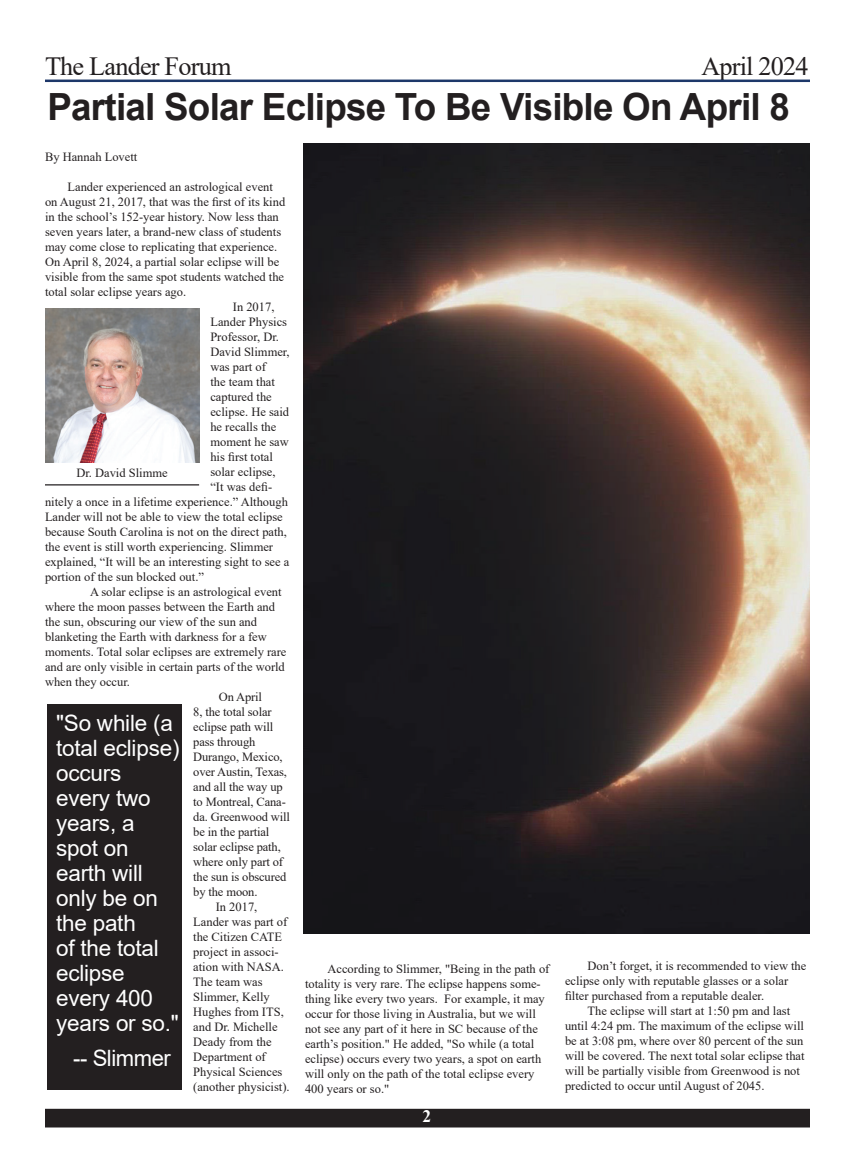
<style>
.page{position:relative;width:855px;height:1170px;background:#fff}
.page>*{position:absolute;margin:0;border:0;box-sizing:border-box;transform-origin:0 0}
.t1{font:700 37.5px "Arial";letter-spacing:-.02em;color:#231f20}
.t2{font:26.25px "Times New Roman";letter-spacing:-.03em;color:#231f20}
.t3{font:22.5px/25px "Arial";letter-spacing:-.01em;color:#fff}
.t4{font:700 17.5px "Times New Roman";color:#fff}
.t5{font:12.5px/15px "Times New Roman";color:#231f20}
</style>
<div class="page">
<div style="left:46px;top:1109px;width:763px;height:18px;background:#231f20"></div>
<div style="left:45px;top:1109px;width:765px;height:19px;border:1px solid #231f20"></div>
<hr style="left:45px;top:80px;width:765px;height:2px;background:#1d3769">
<img style="left:303px;top:144px;width:507px;height:789px">
<img style="left:45px;top:308px;width:154px;height:154px">
<hr style="left:45px;top:484px;width:154px;height:2px;background:#231f20">
<div style="left:48px;top:704px;width:134px;height:386px;background:#231f20"></div>
<h2 class="t2" style="left:45px;top:48px;width:188px">The Lander Forum</h2>
<h2 class="t2" style="left:701px;top:48px;width:109px">April 2024</h2>
<h1 class="t1" style="left:48px;top:80px;width:744px">Partial Solar Eclipse To Be Visible On April 8</h1>
<p class="t5" style="left:45px;top:149px;width:94px">By Hannah Lovett</p>
<p class="t5" style="left:68px;top:179px;width:207px">Lander experienced an astrological event</p>
<p class="t5" style="left:45px;top:194px;width:242px">on August 21, 2017, that was the first of its kind</p>
<p class="t5" style="left:45px;top:209px;width:235px">in the school’s 152-year history. Now less than</p>
<p class="t5" style="left:45px;top:224px;width:238px">seven years later, a brand-new class of students</p>
<p class="t5" style="left:45px;top:239px;width:234px">may come close to replicating that experience.</p>
<p class="t5" style="left:45px;top:254px;width:236px">On April 8, 2024, a partial solar eclipse will be</p>
<p class="t5" style="left:45px;top:269px;width:241px">visible from the same spot students watched the</p>
<p class="t5" style="left:45px;top:284px;width:143px">total solar eclipse years ago.</p>
<p class="t5" style="left:233px;top:299px;width:43px">In 2017,</p>
<p class="t5" style="left:210px;top:314px;width:78px">Lander Physics</p>
<p class="t5" style="left:210px;top:329px;width:70px">Professor, Dr.</p>
<p class="t5" style="left:210px;top:344px;width:81px">David Slimmer,</p>
<p class="t5" style="left:210px;top:359px;width:57px">was part of</p>
<p class="t5" style="left:210px;top:374px;width:66px">the team that</p>
<p class="t5" style="left:210px;top:389px;width:63px">captured the</p>
<p class="t5" style="left:210px;top:404px;width:80px">eclipse. He said</p>
<p class="t5" style="left:210px;top:419px;width:67px">he recalls the</p>
<p class="t5" style="left:210px;top:434px;width:80px">moment he saw</p>
<p class="t5" style="left:210px;top:449px;width:64px">his first total</p>
<p class="t5" style="left:210px;top:464px;width:67px">solar eclipse,</p>
<p class="t5" style="left:210px;top:479px;width:63px">“It was defi-</p>
<p class="t5" style="left:45px;top:494px;width:244px">nitely a once in a lifetime experience.” Although</p>
<p class="t5" style="left:45px;top:509px;width:239px">Lander will not be able to view the total eclipse</p>
<p class="t5" style="left:45px;top:524px;width:243px">because South Carolina is not on the direct path,</p>
<p class="t5" style="left:45px;top:539px;width:230px">the event is still worth experiencing. Slimmer</p>
<p class="t5" style="left:45px;top:554px;width:246px">explained, “It will be an interesting sight to see a</p>
<p class="t5" style="left:45px;top:569px;width:161px">portion of the sun blocked out.”</p>
<p class="t5" style="left:90px;top:584px;width:193px">A solar eclipse is an astrological event</p>
<p class="t5" style="left:45px;top:599px;width:232px">where the moon passes between the Earth and</p>
<p class="t5" style="left:45px;top:614px;width:214px">the sun, obscuring our view of the sun and</p>
<p class="t5" style="left:45px;top:629px;width:223px">blanketing the Earth with darkness for a few</p>
<p class="t5" style="left:45px;top:644px;width:243px">moments. Total solar eclipses are extremely rare</p>
<p class="t5" style="left:45px;top:659px;width:241px">and are only visible in certain parts of the world</p>
<p class="t5" style="left:45px;top:674px;width:87px">when they occur.</p>
<p class="t5" style="left:219px;top:689px;width:45px">On April</p>
<p class="t5" style="left:193px;top:704px;width:80px">8, the total solar</p>
<p class="t5" style="left:193px;top:719px;width:81px">eclipse path will</p>
<p class="t5" style="left:193px;top:734px;width:64px">pass through</p>
<p class="t5" style="left:193px;top:749px;width:91px">Durango, Mexico,</p>
<p class="t5" style="left:193px;top:764px;width:95px">over Austin, Texas,</p>
<p class="t5" style="left:193px;top:779px;width:91px">and all the way up</p>
<p class="t5" style="left:193px;top:794px;width:94px">to Montreal, Cana-</p>
<p class="t5" style="left:193px;top:809px;width:98px">da. Greenwood will</p>
<p class="t5" style="left:193px;top:824px;width:78px">be in the partial</p>
<p class="t5" style="left:193px;top:839px;width:89px">solar eclipse path,</p>
<p class="t5" style="left:193px;top:854px;width:91px">where only part of</p>
<p class="t5" style="left:193px;top:869px;width:95px">the sun is obscured</p>
<p class="t5" style="left:193px;top:884px;width:66px">by the moon.</p>
<p class="t5" style="left:216px;top:899px;width:43px">In 2017,</p>
<p class="t5" style="left:193px;top:914px;width:96px">Lander was part of</p>
<p class="t5" style="left:193px;top:929px;width:90px">the Citizen CATE</p>
<p class="t5" style="left:193px;top:944px;width:87px">project in associ-</p>
<p class="t5" style="left:193px;top:959px;width:92px">ation with NASA.</p>
<p class="t5" style="left:193px;top:974px;width:71px">The team was</p>
<p class="t5" style="left:193px;top:989px;width:78px">Slimmer, Kelly</p>
<p class="t5" style="left:193px;top:1004px;width:92px">Hughes from ITS,</p>
<p class="t5" style="left:193px;top:1019px;width:86px">and Dr. Michelle</p>
<p class="t5" style="left:193px;top:1034px;width:80px">Deady from the</p>
<p class="t5" style="left:193px;top:1049px;width:74px">Department of</p>
<p class="t5" style="left:193px;top:1064px;width:91px">Physical Sciences</p>
<p class="t5" style="left:193px;top:1079px;width:98px">(another physicist).</p>
<p class="t5" style="left:76px;top:465px;width:93px">Dr. David Slimme</p>
<h3 class="t3" style="left:56px;top:710px;width:125px">"So while (a total eclipse) occurs every two years, a spot on earth will only be on the path<br>of the total eclipse every 400 years or so."</h3>
<h3 class="t3" style="left:73px;top:1045px;width:99px">-- Slimmer</h3>
<p class="t5" style="left:305px;top:961px;width:246px;text-indent:22px">According to Slimmer, "Being in the path of totality is very rare. The eclipse happens some&shy;thing like every two years. For example, it may occur for those living in Australia, but we will not see any part of it here in SC because of the earth’s position." He added, "So while (a total eclipse) occurs every two years, a spot on earth will only on the path of the total eclipse every 400 years or so."</p>
<p class="t5" style="left:565px;top:958px;width:243px;text-indent:22px">Don’t forget, it is recommended to view the eclipse only with reputable glasses or a solar filter purchased from a reputable dealer.</p>
<p class="t5" style="left:565px;top:1003px;width:241px;text-indent:22px">The eclipse will start at 1:50 pm and last until 4:24 pm. The maximum of the eclipse will be at 3:08 pm, where over 80 percent of the sun will be covered. The next total solar eclipse that will be partially visible from Greenwood is not predicted to occur until August of 2045.</p>
<h3 class="t4" style="left:422px;top:1104px;width:10px">2</h3>
</div>
